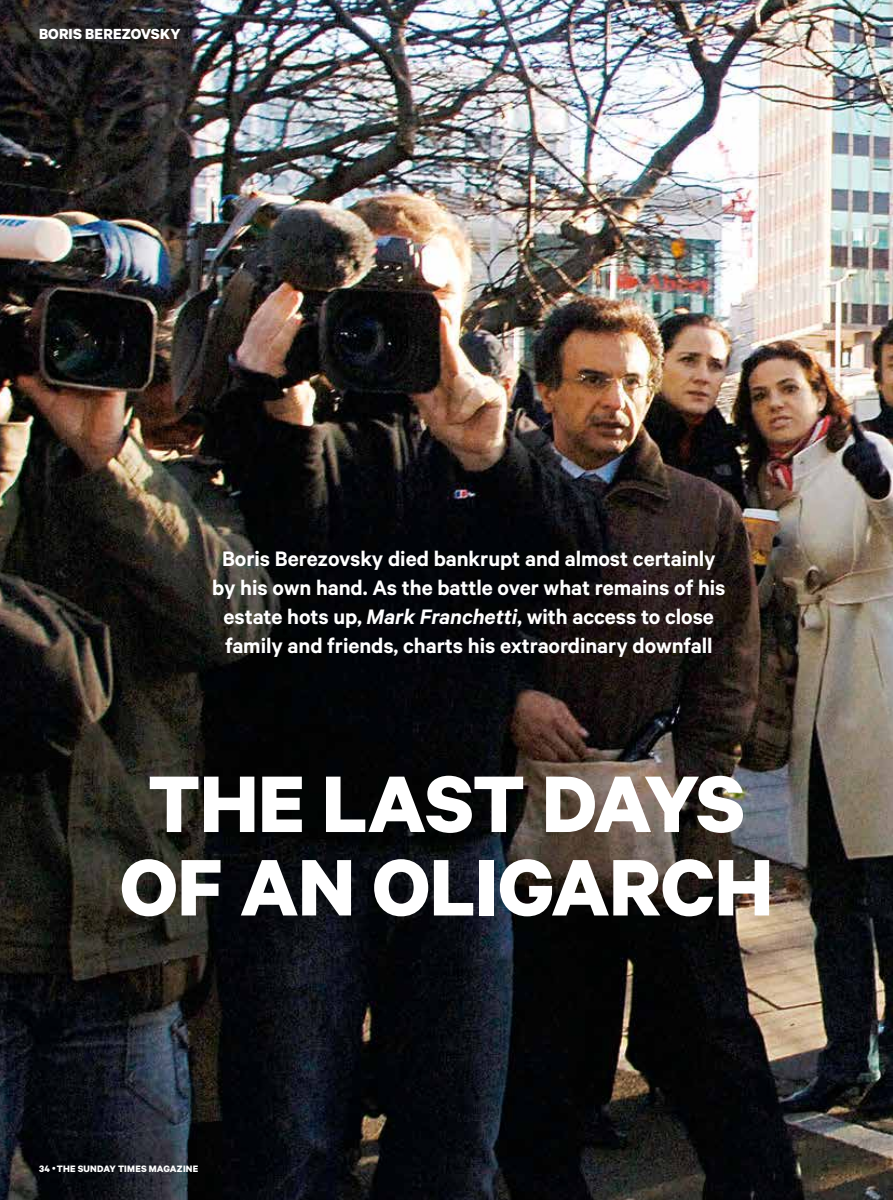
<style>
.page{position:relative;width:893px;height:1200px;background:#fff}
.page>*{position:absolute;margin:0;border:0;box-sizing:border-box;transform-origin:0 0}
.t1{font:700 90.15px/83.4px "Calibre";letter-spacing:-.005em;color:#fff;text-align:center}
.t2{font:600 23.55px/29.1px "Calibre";letter-spacing:-.005em;color:#fff;text-align:center}
.t3{font:700 16.5px "Calibre";letter-spacing:.005em;color:#fff}
.t4{font:700 10.5px "Calibre";letter-spacing:.02em;color:#fff}
.s1{font-style:italic}
.s2{font-weight:400}
</style>
<div class="page">
<img style="left:0;top:0;width:893px;height:1199px">
<p class="t3" style="left:39px;top:24px;width:143px">BORIS BEREZOVSKY</p>
<p class="t2" style="left:212px;top:543px;width:515px">Boris Berezovsky died bankrupt and almost certainly by his own hand. As the battle over what remains of his estate hots up, <span class="s1">Mark Franchetti</span>, with access to close family and friends, charts his extraordinary downfall</p>
<h1 class="t1" style="left:120px;top:759px;width:655px">THE LAST DAYS<br>OF AN OLIGARCH</h1>
<p class="t4" style="left:39px;top:1161px;width:161px">34 <span class="s2">•</span>THE SUNDAY TIMES MAGAZINE</p>
</div>
